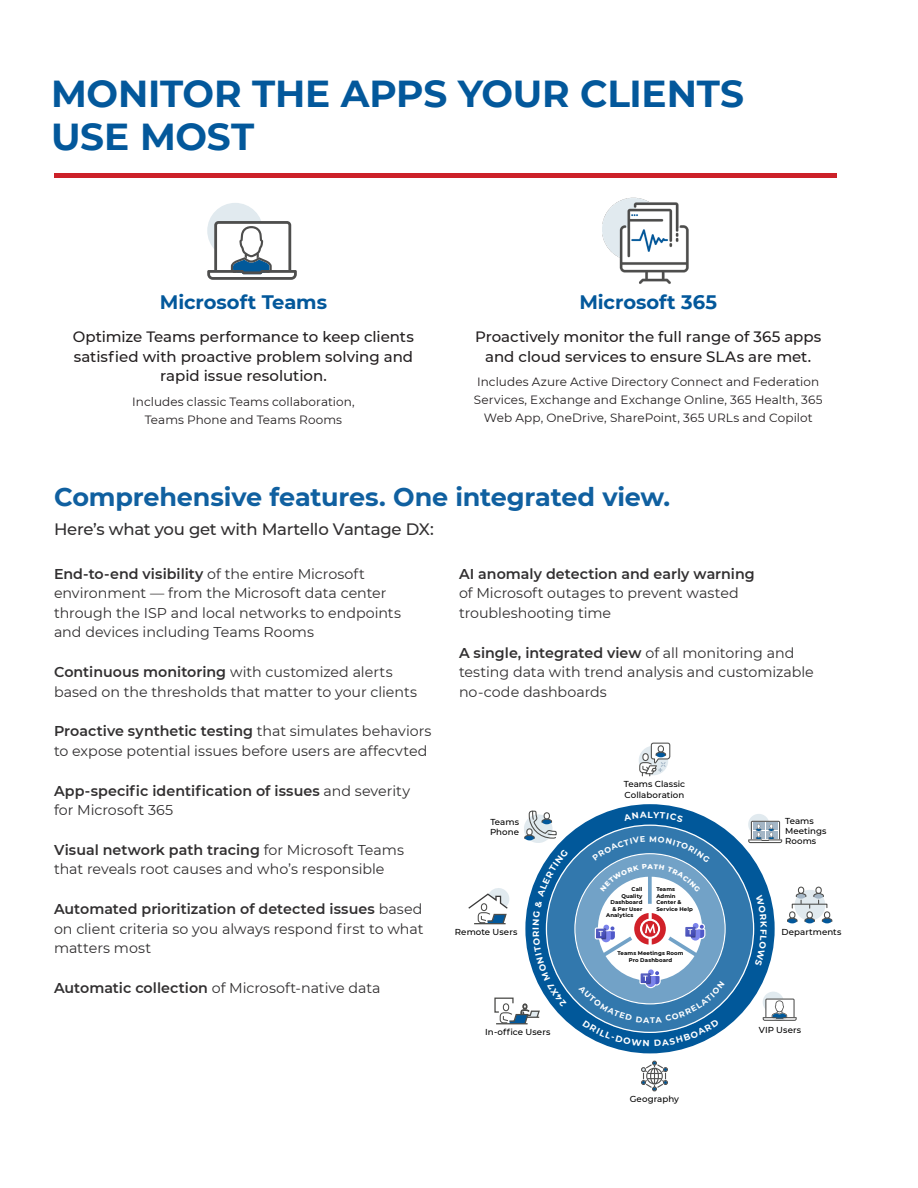
<style>
.page{position:relative;width:918px;height:1188px;background:#fff}
.page>*{position:absolute;margin:0;border:0;box-sizing:border-box;transform-origin:0 0}
.t1{font:700 37.5px/43.5px "Montserrat";letter-spacing:-.005em;color:#03589b}
.t2{font:700 25.5px "Montserrat";letter-spacing:-.01em;color:#1060a0}
.t3{font:700 19.5px "Montserrat";color:#03589b}
.t4{font:500 16.5px "Montserrat";letter-spacing:-.02em;color:#312f30}
.t5{font:500 15px/19.5px "Montserrat";color:#231f20;text-align:center}
.t6{font:14.25px/19.5px "Montserrat";color:#312f30}
.t7{font:600 14.25px/19.5px "Montserrat";letter-spacing:.005em;color:#312f30}
.t8{font:12px/18px "Montserrat";letter-spacing:.005em;color:#231f20;text-align:center}
.t9{font:500 8.7px/10.4px "Montserrat";letter-spacing:.005em;color:#000}
.t10{font:700 8.7px "Montserrat";color:#fff}
.t11{font:700 5.4px/6.4px "Montserrat";letter-spacing:.02em;color:#000;text-align:center}
.s1{font-weight:600}
.s2{font-weight:400}
</style>
<div class="page">
<img style="left:603px;top:198px;width:86px;height:86px">
<div style="left:207px;top:203px;width:56px;height:56px;background:#e1eaef;border-radius:50%"></div>
<svg style="left:207px;top:221px;width:90px;height:59px"></svg>
<div style="left:54px;top:173px;width:783px;height:5px;background:#cc2129"></div>
<svg style="left:639px;top:743px;width:31px;height:34px"></svg>
<svg style="left:641px;top:1061px;width:27px;height:30px"></svg>
<svg style="left:468px;top:810px;width:364px;height:236px"></svg>
<p class="t1" style="left:51px;top:70px;width:695px">MONITOR THE APPS YOUR CLIENTS<br>USE MOST</p>
<p class="t3" style="left:160px;top:288px;width:169px">Microsoft Teams</p>
<p class="t5" style="left:73px;top:326px;width:343px">Optimize Teams performance to keep clients satisfied with proactive problem solving and rapid issue resolution.</p>
<p class="t8" style="left:132px;top:392px;width:224px">Includes classic Teams collaboration,<br>Teams Phone and Teams Rooms</p>
<p class="t3" style="left:579px;top:288px;width:139px">Microsoft 365</p>
<p class="t5" style="left:475px;top:326px;width:348px">Proactively monitor the full range of 365 apps and cloud services to ensure SLAs are met.</p>
<p class="t8" style="left:474px;top:373px;width:350px">Includes Azure Active Directory Connect and Federation<br>Services, Exchange and Exchange Online, 365 Health, 365<br>Web App, OneDrive, SharePoint, 365 URLs and Copilot</p>
<p class="t2" style="left:54px;top:478px;width:618px">Comprehensive features. One integrated view.</p>
<p class="t4" style="left:54px;top:518px;width:381px">Here’s what you get with Martello Vantage DX:</p>
<p class="t6" style="left:54px;top:564px;width:349px"><span class="s1">End-to-end visibility</span> of the entire Microsoft environment — from the Microsoft data center through the ISP and local networks to endpoints and devices including Teams Rooms</p>
<p class="t6" style="left:54px;top:662px;width:365px"><span class="s1">Continuous monitoring</span> with customized alerts based on the thresholds that matter to your clients</p>
<p class="t6" style="left:54px;top:721px;width:379px"><span class="s1">Proactive synthetic testing</span> that simulates behaviors to expose potential issues before users are affecvted</p>
<p class="t7" style="left:54px;top:780px;width:358px">App-specific identification of issues <span class="s2">and severity for Microsoft 365</span></p>
<p class="t6" style="left:54px;top:840px;width:351px"><span class="s1">Visual network path tracing</span> for Microsoft Teams that reveals root causes and who’s responsible</p>
<p class="t6" style="left:54px;top:899px;width:371px;text-align:justify"><span class="s1">Automated prioritization of detected issues</span> based on client criteria so you always respond first to what matters most</p>
<p class="t6" style="left:54px;top:978px;width:328px"><span class="s1">Automatic collection</span> of Microsoft-native data</p>
<p class="t6" style="left:459px;top:564px;width:297px"><span class="s1">AI anomaly detection and early warning </span>of Microsoft outages to prevent wasted troubleshooting time</p>
<p class="t6" style="left:459px;top:642px;width:356px"><span class="s1">A single, integrated view</span> of all monitoring and testing data with trend analysis and customizable no-code dashboards</p>
<p class="t9" style="left:624px;top:779px;width:63px">Teams Classic<br>Collaboration</p>
<p class="t9" style="left:490px;top:816px;width:31px">Teams<br>Phone</p>
<p class="t10" style="left:648px;top:808px;width:7px">L</p>
<p class="t9" style="left:785px;top:815px;width:43px">Teams<br>Meetings<br>Rooms</p>
<p class="t11" style="left:632px;top:886px;width:12px">Call</p>
<p class="t11" style="left:621px;top:892px;width:23px">Quality</p>
<p class="t11" style="left:611px;top:899px;width:33px">Dashboard</p>
<p class="t11" style="left:612px;top:905px;width:32px">&amp; Per User</p>
<p class="t11" style="left:606px;top:912px;width:29px">Analytics</p>
<p class="t11" style="left:656px;top:886px;width:38px;text-align:left">Teams<br>Admin<br>Center &amp;<br>Service Help</p>
<p class="t9" style="left:455px;top:927px;width:64px">Remote Users</p>
<p class="t10" style="left:530px;top:930px;width:4px;rotate:-90deg">I</p>
<p class="t9" style="left:782px;top:927px;width:61px">Departments</p>
<p class="t11" style="left:618px;top:950px;width:67px">Teams Meetings Room<br>Pro Dashboard</p>
<p class="t9" style="left:485px;top:1026px;width:67px">In-office Users</p>
<p class="t9" style="left:759px;top:1024px;width:44px">VIP Users</p>
<p class="t9" style="left:630px;top:1093px;width:51px">Geography</p>
</div>
